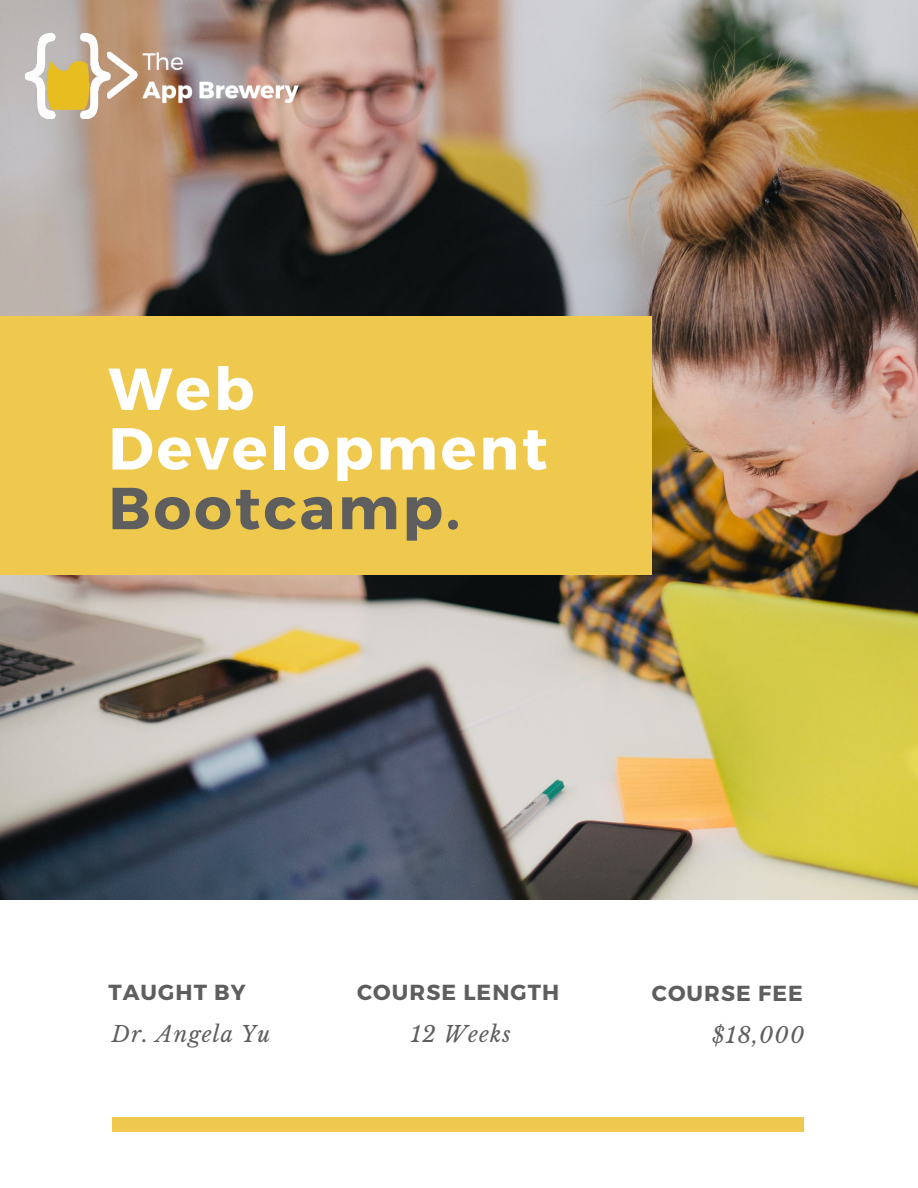
<style>
.page{position:relative;width:918px;height:1188px;background:#fff}
.page>*{position:absolute;margin:0;border:0;box-sizing:border-box;transform-origin:0 0}
.t1{font:700 59.1px/59.7px "Montserrat";letter-spacing:.05em;color:#fff}
.t2{font:700 21.75px "Montserrat";letter-spacing:.05em;color:#5e5e5e}
.t3{font:italic 21.75px "Libre Baskerville";letter-spacing:.05em;color:#5e5e5e}
.s1{color:#5e5e5e}
</style>
<div class="page">
<img style="left:0;top:0;width:918px;height:899px">
<div style="left:0;top:316px;width:652px;height:259px;background:#eec94d"></div>
<div style="left:112px;top:1117px;width:692px;height:15px;background:#eec94d"></div>
<img style="left:26px;top:34px;width:273px;height:84px">
<p class="t1" style="left:108px;top:356px;width:441px">Web<br>Development<br><span class="s1">Bootcamp.</span></p>
<p class="t2" style="left:108px;top:978px;width:139px">TAUGHT BY</p>
<p class="t3" style="left:112px;top:1021px;width:160px">Dr. Angela Yu</p>
<p class="t2" style="left:357px;top:978px;width:204px">COURSE LENGTH</p>
<p class="t3" style="left:411px;top:1021px;width:102px">12 Weeks</p>
<p class="t2" style="left:652px;top:979px;width:152px">COURSE FEE</p>
<p class="t3" style="left:712px;top:1022px;width:94px">$18,000</p>
</div>
